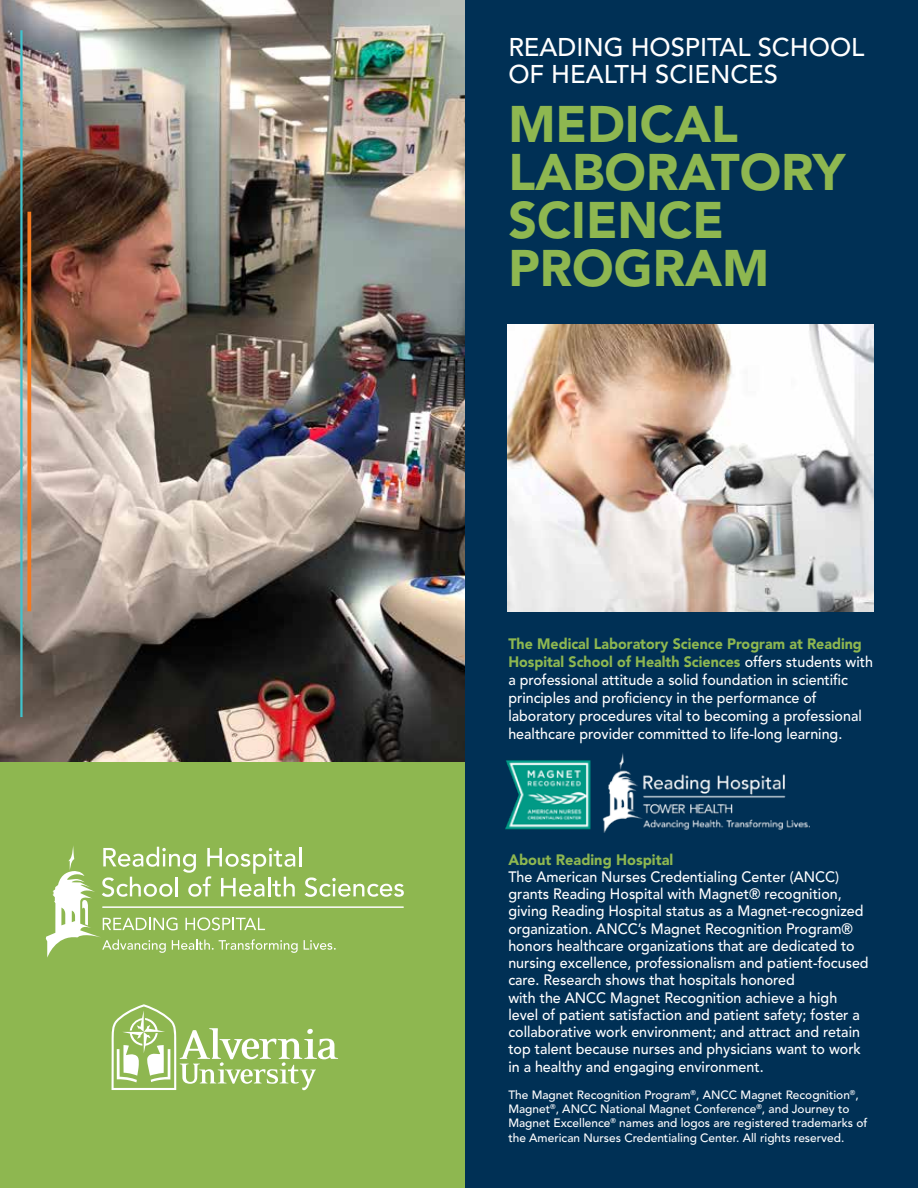
<style>
.page{position:relative;width:918px;height:1188px;background:#fff}
.page>*{position:absolute;margin:0;border:0;box-sizing:border-box;transform-origin:0 0}
.t1{font:900 51px/48px "Avenir LT Std";color:#8eb750}
.t2{font:500 25.5px/27px "Avenir LT Std";color:#fff}
.t3{font:500 15px/17.2px "Avenir LT Std";color:#fff;scale:.95 1}
.t4{font:900 15px "Avenir LT Std";color:#8eb750}
.t5{font:500 12px/14.4px "Avenir LT Std";color:#fff}
.s1{font-weight:900;color:#8eb750}
</style>
<div class="page">
<img style="left:0;top:0;width:465px;height:762px">
<div style="left:0;top:762px;width:465px;height:426px;background:#8eb750"></div>
<div style="left:465px;top:0;width:453px;height:1188px;background:#003055"></div>
<hr style="left:20px;top:30px;width:3px;height:687px;background:#40c2cc">
<svg style="left:27px;top:212px;width:4px;height:399px;background:#e87929"></svg>
<img style="left:505px;top:753px;width:305px;height:79px">
<svg style="left:112px;top:1004px;width:226px;height:86px"></svg>
<svg style="left:46px;top:846px;width:358px;height:112px"></svg>
<img style="left:508px;top:324px;width:365px;height:287px">
<h2 class="t2" style="left:508px;top:34px;width:358px">READING HOSPITAL SCHOOL<br>OF HEALTH SCIENCES</h2>
<h1 class="t1" style="left:508px;top:100px;width:338px">MEDICAL<br>LABORATORY<br>SCIENCE<br>PROGRAM</h1>
<p class="t3" style="left:508px;top:635px;width:385px;line-height:18px"><span class="s1">The Medical Laboratory Science Program at Reading Hospital School of Health Sciences</span> offers students with a professional attitude a solid foundation in scientific principles and proficiency in the performance of laboratory procedures vital to becoming a professional healthcare provider committed to life-long learning.</p>
<p class="t4" style="left:508px;top:850px;width:166px">About Reading Hospital</p>
<p class="t3" style="left:508px;top:868px;width:381px">The American Nurses Credentialing Center (ANCC) grants Reading Hospital with Magnet® recognition, giving Reading Hospital status as a Magnet-recognized organization. ANCC’s Magnet Recognition Program® honors healthcare organizations that are dedicated to nursing excellence, professionalism and patient-focused care. Research shows that hospitals honored<br>with the ANCC Magnet Recognition achieve a high level of patient satisfaction and patient safety; foster a collaborative work environment; and attract and retain top talent because nurses and physicians want to work in a healthy and engaging environment.</p>
<p class="t5" style="left:508px;top:1087px;width:361px">The Magnet Recognition Program<sup>®</sup>, ANCC Magnet Recognition<sup>®</sup>, Magnet<sup>®</sup>, ANCC National Magnet Conference<sup>®</sup>, and Journey to Magnet Excellence<sup>®</sup> names and logos are registered trademarks of the American Nurses Credentialing Center. All rights reserved.</p>
</div>
